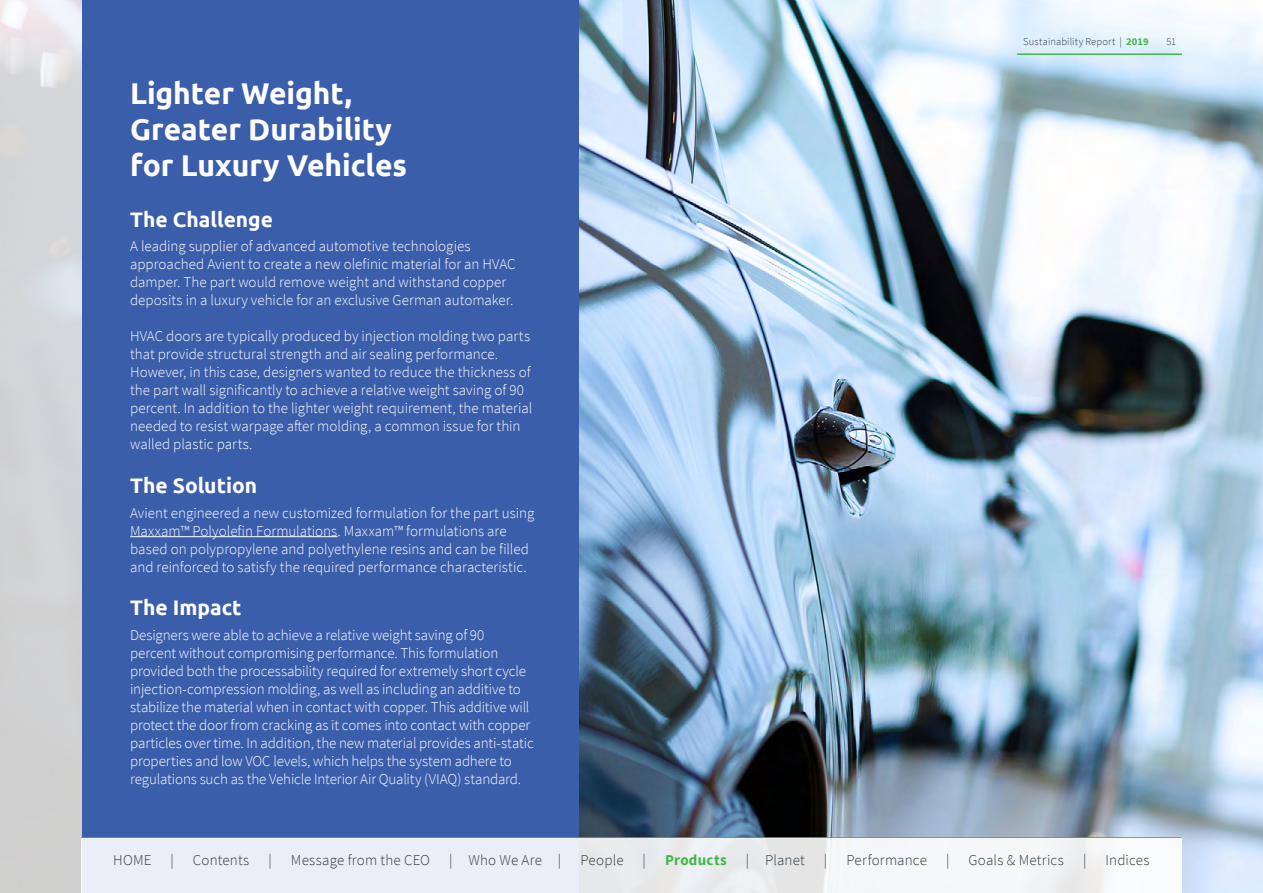
<style>
.page{position:relative;width:1263px;height:893px;background:#fff}
.page>*{position:absolute;margin:0;border:0;box-sizing:border-box;transform-origin:0 0}
.white_heading{font:700 30px/36px "Ubuntu";color:#fff}
.subheading_white{font:700 21px "Ubuntu";color:#fff}
.main_copy{font:300 15px/18px "Source Sans Pro";color:#fff}
.t1{font:300 15px "Source Sans Pro";letter-spacing:.01em;color:#313d44}
.t2{font:700 15px "Source Sans Pro";letter-spacing:.015em;color:#43b649}
.t3{font:300 10.5px "Source Sans Pro";letter-spacing:.015em;color:#313d44}
.s1{font-weight:700;color:#43b649}
</style>
<div class="page">
<img style="left:578px;top:0;width:685px;height:893px">
<div style="left:82px;top:0;width:496px;height:893px;background:#3b5eab"></div>
<hr style="left:130px;top:536px;width:208px;height:1px;background:#fff">
<hr style="left:81px;top:837px;width:1100px;height:1px;background:#43b649">
<svg style="left:82px;top:838px;width:1100px;height:55px;fill:#ebeef6"></svg>
<hr style="left:1017px;top:53px;width:165px;height:2px;background:#43b649">
<p class="white_heading" style="left:130px;top:75px;width:278px">Lighter Weight,<br>Greater Durability for Luxury Vehicles</p>
<p class="subheading_white" style="left:130px;top:206px;width:144px">The Challenge</p>
<p class="main_copy" style="left:130px;top:237px;width:387px">A leading supplier of advanced automotive technologies approached Avient to create a new olefinic material for an HVAC damper. The part would remove weight and withstand copper deposits in a luxury vehicle for an exclusive German automaker.</p>
<p class="main_copy" style="left:130px;top:327px;width:404px">HVAC doors are typically produced by injection molding two parts that provide structural strength and air sealing performance.<br>However, in this case, designers wanted to reduce the thickness of the part wall significantly to achieve a relative weight saving of 90 percent. In addition to the lighter weight requirement, the material needed to resist warpage after molding, a common issue for thin walled plastic parts.</p>
<p class="subheading_white" style="left:130px;top:473px;width:129px">The Solution</p>
<p class="main_copy" style="left:130px;top:504px;width:406px">Avient engineered a new customized formulation for the part using Maxxam™ Polyolefin Formulations. Maxxam™ formulations are based on polypropylene and polyethylene resins and can be filled and reinforced to satisfy the required performance characteristic.</p>
<p class="subheading_white" style="left:130px;top:595px;width:113px">The Impact</p>
<p class="main_copy" style="left:130px;top:626px;width:405px">Designers were able to achieve a relative weight saving of 90 percent without compromising performance. This formulation provided both the processability required for extremely short cycle injection-compression molding, as well as including an additive to stabilize the material when in contact with copper. This additive will protect the door from cracking as it comes into contact with copper particles over time. In addition, the new material provides anti-static properties and low VOC levels, which helps the system adhere to regulations such as the Vehicle Interior Air Quality (VIAQ) standard.</p>
<p class="t3" style="left:1023px;top:36px;width:127px">Sustainability Report | <span class="s1">2019</span></p>
<p class="t3" style="left:1166px;top:36px;width:11px">51</p>
<p class="t1" style="left:113px;top:851px;width:40px">HOME</p>
<p class="t1" style="left:170px;top:851px;width:5px">|</p>
<p class="t1" style="left:193px;top:851px;width:58px">Contents</p>
<p class="t1" style="left:268px;top:851px;width:5px">|</p>
<p class="t1" style="left:291px;top:851px;width:141px">Message from the CEO</p>
<p class="t1" style="left:449px;top:851px;width:114px">| Who We Are |</p>
<p class="t1" style="left:580px;top:851px;width:45px">People</p>
<p class="t1" style="left:643px;top:851px;width:5px">|</p>
<p class="t2" style="left:665px;top:850px;width:63px">Products</p>
<p class="t1" style="left:746px;top:851px;width:60px">| Planet</p>
<p class="t1" style="left:824px;top:851px;width:5px">|</p>
<p class="t1" style="left:846px;top:851px;width:82px">Performance</p>
<p class="t1" style="left:946px;top:851px;width:5px">|</p>
<p class="t1" style="left:968px;top:851px;width:97px">Goals &amp; Metrics</p>
<p class="t1" style="left:1083px;top:851px;width:5px">|</p>
<p class="t1" style="left:1105px;top:851px;width:46px">Indices</p>
</div>
